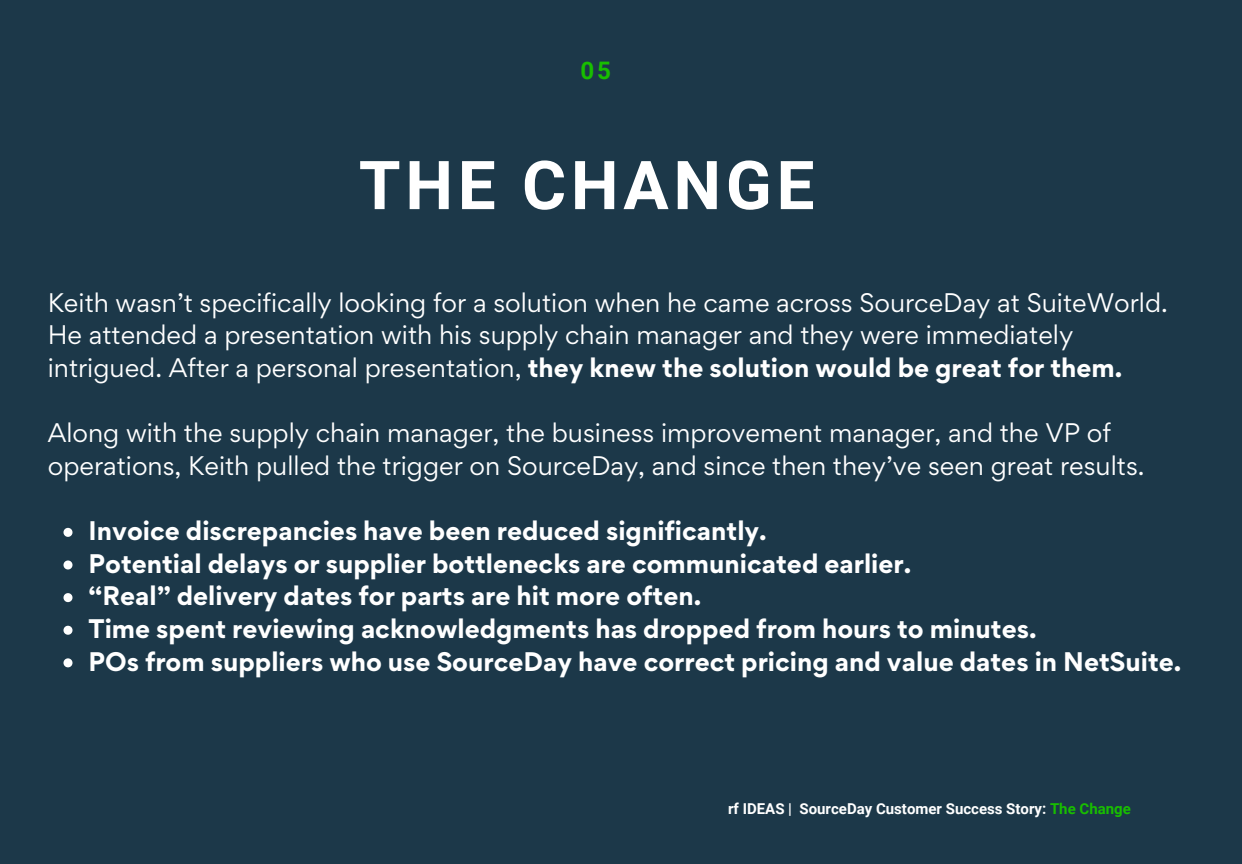
<style>
.page{position:relative;width:1242px;height:864px;background:#1c3849}
.page>*{position:absolute;margin:0;border:0;box-sizing:border-box;transform-origin:0 0}
.t1{font:700 67.5px "Roboto";letter-spacing:.07em;color:#fff}
.t2{font:700 24.15px "Roboto";color:#18be00}
.t3{font:24px/32.7px "Gordita";color:#fff}
.t4{font:700 24px/32.7px "Gordita";color:#fff}
.t5{font:700 15px "Roboto";color:#fff}
.s1{font-weight:700}
.s2{color:#18be00}
</style>
<div class="page">
<svg style="left:64px;top:528px;width:9px;height:9px"></svg>
<svg style="left:64px;top:560px;width:9px;height:9px"></svg>
<svg style="left:64px;top:593px;width:9px;height:9px"></svg>
<svg style="left:64px;top:626px;width:9px;height:9px"></svg>
<svg style="left:64px;top:658px;width:9px;height:9px"></svg>
<p class="t2" style="left:581px;top:57px;width:32px">05</p>
<h1 class="t1" style="left:359px;top:147px;width:457px">THE CHANGE</h1>
<p class="t3" style="left:48px;top:286px;width:1122px">Keith wasn’t specifically looking for a solution when he came across SourceDay at SuiteWorld.<br>He attended a presentation with his supply chain manager and they were immediately intrigued. After a personal presentation, <span class="s1">they knew the solution would be great for them.</span></p>
<p class="t3" style="left:48px;top:416px;width:1098px">Along with the supply chain manager, the business improvement manager, and the VP of operations, Keith pulled the trigger on SourceDay, and since then they’ve seen great results.</p>
<p class="t4" style="left:89px;top:514px;width:1094px">Invoice discrepancies have been reduced significantly.<br>Potential delays or supplier bottlenecks are communicated earlier.<br>“Real” delivery dates for parts are hit more often.<br>Time spent reviewing acknowledgments has dropped from hours to minutes.<br>POs from suppliers who use SourceDay have correct pricing and value dates in NetSuite.</p>
<p class="t5" style="left:728px;top:801px;width:404px">rf IDEAS | SourceDay Customer Success Story: <span class="s2">The Change</span></p>
</div>
